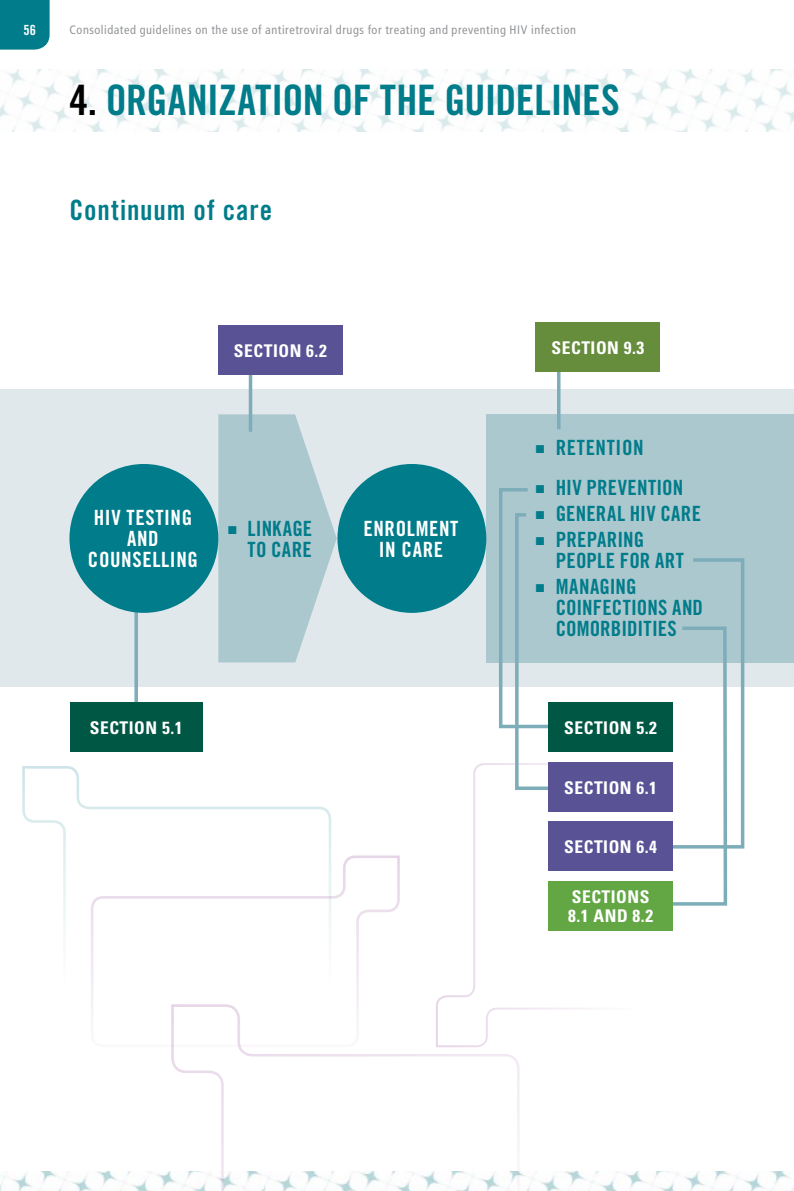
<style>
.page{position:relative;width:794px;height:1191px;background:#fff}
.page>*{position:absolute;margin:0;border:0;box-sizing:border-box;transform-origin:0 0}
.t1{font:42px "Trade Gothic Bold Cond Twenty";color:#007c8a}
.t2{font:28px "Trade Gothic Bold Cond Twenty";letter-spacing:.03em;color:#007c8a}
.t3{font:21px/21px "Trade Gothic Bold Cond Twenty";letter-spacing:.01em;color:#007c8a}
.t4{font:21px/21px "Trade Gothic Bold Cond Twenty";letter-spacing:.03em;color:#fff;text-align:center}
.t5{font:700 condensed 17.5px/19.2px "Univers";letter-spacing:.03em;color:#fff}
.t6{font:14px "Trade Gothic Bold Cond Twenty";color:#fff}
.t7{font:condensed 12.25px "Frutiger";letter-spacing:.045em;color:#939598}
.s1{color:#000}
</style>
<div class="page">
<div style="left:0;top:0;width:50px;height:50px;background:#007c8a"></div>
<img style="left:0;top:1171px;width:794px;height:20px">
<img style="left:0;top:69px;width:794px;height:63px">
<svg style="left:436px;top:763px;width:207px;height:247px"></svg>
<svg style="left:170px;top:1003px;width:351px;height:188px"></svg>
<svg style="left:91px;top:855px;width:310px;height:193px"></svg>
<svg style="left:22px;top:766px;width:310px;height:225px"></svg>
<div style="left:0;top:389px;width:794px;height:298px;background:#e0e8eb"></div>
<svg style="left:218px;top:414px;width:119px;height:248px"></svg>
<div style="left:486px;top:414px;width:308px;height:248px;background:#acc8cf"></div>
<div style="left:337px;top:464px;width:149px;height:149px;background:#007c8a;border-radius:50%"></div>
<svg style="left:134px;top:612px;width:4px;height:90px"></svg>
<div style="left:70px;top:702px;width:132px;height:50px;background:#005744"></div>
<svg style="left:497px;top:488px;width:133px;height:303px"></svg>
<div style="left:548px;top:702px;width:124px;height:50px;background:#005744"></div>
<svg style="left:643px;top:558px;width:103px;height:349px"></svg>
<div style="left:548px;top:821px;width:124px;height:50px;background:#595295"></div>
<div style="left:69px;top:464px;width:149px;height:149px;background:#007c8a;border-radius:50%"></div>
<div style="left:548px;top:761px;width:124px;height:50px;background:#595295"></div>
<hr style="left:557px;top:345px;width:3px;height:84px;background:#7cadb9">
<hr style="left:249px;top:347px;width:3px;height:85px;background:#7cadb9">
<div style="left:218px;top:325px;width:124px;height:50px;background:#595295"></div>
<div style="left:548px;top:881px;width:124px;height:49px;background:#62a744"></div>
<div style="left:536px;top:322px;width:124px;height:50px;background:#658d3c"></div>
<p class="t6" style="left:24px;top:22px;width:14px">56</p>
<p class="t7" style="left:69px;top:23px;width:508px">Consolidated guidelines on the use of antiretroviral drugs for treating and preventing hiv infection</p>
<p class="t1" style="left:69px;top:75px;width:56px"><span class="s1">4.</span>ORGANIZA</p>
<p class="t1" style="left:255px;top:75px;width:363px">TION OF THE GUIDELINES</p>
<p class="t2" style="left:69px;top:193px;width:204px">CONTINUUM OF CARE</p>
<p class="t5" style="left:234px;top:341px;width:94px">SECTION 6.2</p>
<p class="t4" style="left:94px;top:507px;width:100px">HIV TESTING</p>
<p class="t4" style="left:127px;top:528px;width:33px">AND</p>
<p class="t4" style="left:88px;top:549px;width:75px">COUNSELLING</p>
<p class="t3" style="left:228px;top:518px;width:83px;text-align:right">■ LINKAGE<br>TO CARE</p>
<p class="t4" style="left:363px;top:518px;width:96px">ENROLMENT<br>INCARE</p>
<p class="t5" style="left:551px;top:338px;width:94px">SECTION 9.3</p>
<p class="t3" style="left:536px;top:437px;width:109px">■ RETENTION</p>
<p class="t3" style="left:536px;top:477px;width:149px">■ HIV PREVENTION</p>
<p class="t3" style="left:536px;top:503px;width:161px">■ GENERAL HIV CARE</p>
<p class="t3" style="left:556px;top:529px;width:129px;text-indent:-20px">■ PREPARING<br>PEOPLE FOR ART</p>
<p class="t3" style="left:556px;top:575px;width:149px;text-indent:-20px">■ MANAGING<br>COINFECTIONS AND<br>COMORBIDITIES</p>
<p class="t5" style="left:90px;top:718px;width:94px">SECTION 5.1</p>
<p class="t5" style="left:564px;top:718px;width:94px">SECTION 5.2</p>
<p class="t5" style="left:564px;top:777px;width:94px">SECTION 6.1</p>
<p class="t5" style="left:564px;top:837px;width:94px">SECTION 6.4</p>
<p class="t5" style="left:568px;top:887px;width:86px">SECTIONS<br>8.1 AND 8.2</p>
</div>
